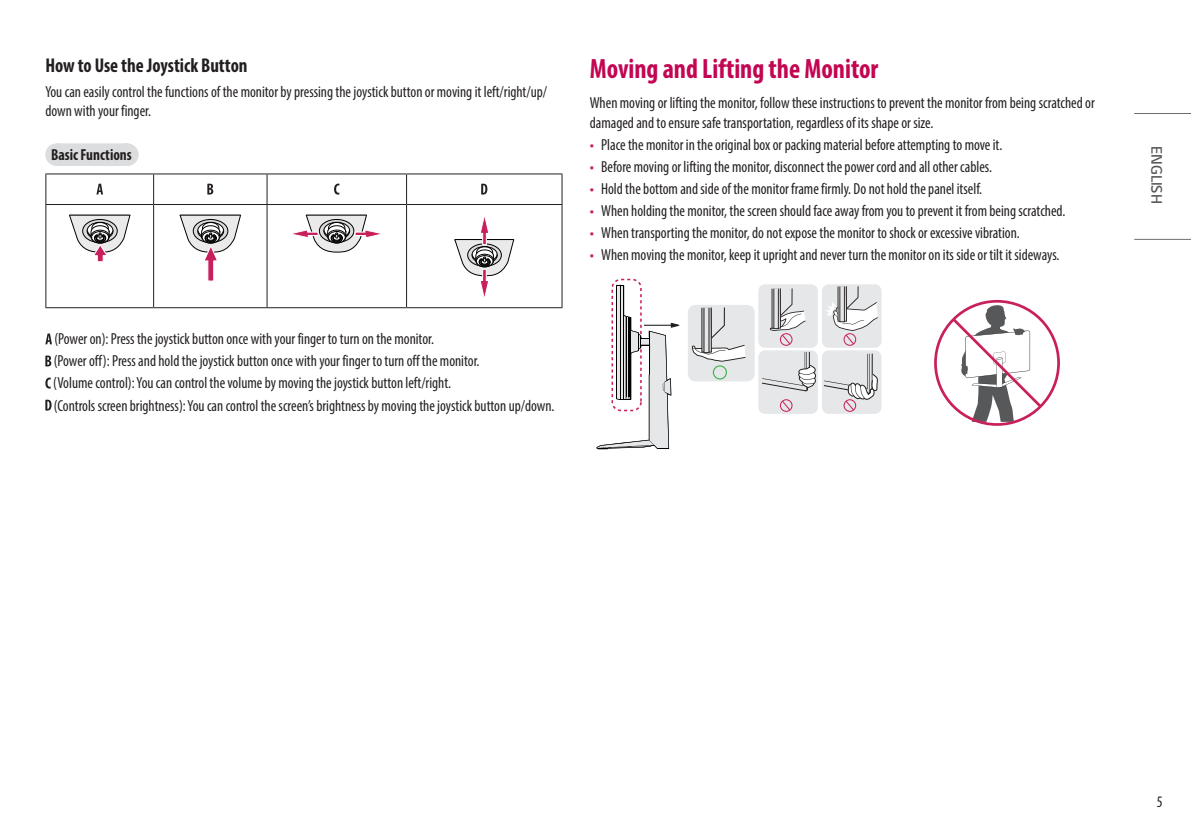
<style>
.page{position:relative;width:1191px;height:840px;background:#fff}
.page>*{position:absolute;margin:0;border:0;box-sizing:border-box;transform-origin:0 0}
.Title2{font:700 condensed 28px "Myriad Pro";color:#c30552;scale:.95 1}
.Title3{font:700 condensed 20px "Myriad Pro";color:#231f20;scale:.95 1}
.Body{font:condensed 16px/19.2px "Myriad Pro";color:#231f20;scale:.95 1}
.Gray_Title{font:700 condensed 16px "Myriad Pro";color:#231f20;scale:.95 1}
.t1{font:300 16px "LG Smart";color:#57585a;scale:.95 1}
.s1{font-family:"LG Smart";font-stretch:normal;color:#c8205d}
</style>
<div class="page">
<hr style="left:1134px;top:113px;width:57px;height:1px;background:#6c6d70">
<hr style="left:1134px;top:239px;width:57px;height:1px;background:#6c6d70">
<div style="left:56px;top:143px;width:71px;height:22px;background:#e9e9ea"></div>
<div style="left:56px;top:144px;width:71px;height:22px;background:#dcdddf"></div>
<svg style="left:125px;top:143px;width:3px;height:23px"></svg>
<hr style="left:45px;top:173px;width:109px;height:1px;background:#231f20">
<hr style="left:45px;top:174px;width:1px;height:30px;background:#231f20">
<hr style="left:154px;top:173px;width:113px;height:1px;background:#231f20">
<hr style="left:153px;top:174px;width:1px;height:30px;background:#231f20">
<hr style="left:267px;top:173px;width:139px;height:1px;background:#231f20">
<hr style="left:266px;top:174px;width:1px;height:30px;background:#231f20">
<hr style="left:406px;top:173px;width:156px;height:1px;background:#231f20">
<hr style="left:406px;top:174px;width:1px;height:30px;background:#231f20">
<hr style="left:561px;top:174px;width:1px;height:30px;background:#231f20">
<hr style="left:45px;top:204px;width:109px;height:1px;background:#231f20">
<hr style="left:45px;top:205px;width:1px;height:102px;background:#231f20">
<hr style="left:154px;top:204px;width:113px;height:1px;background:#231f20">
<hr style="left:153px;top:205px;width:1px;height:102px;background:#231f20">
<hr style="left:267px;top:204px;width:139px;height:1px;background:#231f20">
<hr style="left:266px;top:205px;width:1px;height:102px;background:#231f20">
<hr style="left:406px;top:204px;width:156px;height:1px;background:#231f20">
<hr style="left:406px;top:205px;width:1px;height:102px;background:#231f20">
<hr style="left:561px;top:205px;width:1px;height:102px;background:#231f20">
<hr style="left:45px;top:307px;width:109px;height:1px;background:#231f20">
<hr style="left:154px;top:307px;width:113px;height:1px;background:#231f20">
<hr style="left:267px;top:307px;width:139px;height:1px;background:#231f20">
<hr style="left:406px;top:307px;width:156px;height:1px;background:#231f20">
<svg style="left:96px;top:183px;width:7px;height:11px"></svg>
<svg style="left:207px;top:183px;width:6px;height:11px"></svg>
<svg style="left:334px;top:183px;width:5px;height:11px"></svg>
<svg style="left:481px;top:183px;width:6px;height:11px"></svg>
<svg style="left:69px;top:214px;width:62px;height:48px"></svg>
<svg style="left:179px;top:214px;width:62px;height:67px"></svg>
<svg style="left:292px;top:214px;width:90px;height:39px"></svg>
<svg style="left:454px;top:217px;width:60px;height:80px"></svg>
<svg style="left:45px;top:333px;width:7px;height:11px"></svg>
<svg style="left:45px;top:355px;width:6px;height:11px"></svg>
<svg style="left:45px;top:377px;width:6px;height:11px"></svg>
<svg style="left:45px;top:399px;width:7px;height:11px"></svg>
<div style="left:688px;top:305px;width:66px;height:76px;background:#e6e7e9;border-radius:7px"></div>
<svg style="left:692px;top:307px;width:53px;height:72px"></svg>
<div style="left:758px;top:284px;width:60px;height:63px;background:#e6e7e9;border-radius:7px"></div>
<div style="left:822px;top:284px;width:59px;height:63px;background:#e6e7e9;border-radius:7px"></div>
<svg style="left:770px;top:286px;width:108px;height:59px"></svg>
<div style="left:758px;top:350px;width:60px;height:63px;background:#e6e7e9;border-radius:7px"></div>
<div style="left:822px;top:350px;width:59px;height:63px;background:#e6e7e9;border-radius:7px"></div>
<svg style="left:762px;top:351px;width:116px;height:60px"></svg>
<svg style="left:596px;top:278px;width:83px;height:171px"></svg>
<svg style="left:934px;top:300px;width:126px;height:125px"></svg>
<p class="Title3" style="left:45px;top:53px;width:214px">How to Use the Joystick Button</p>
<p class="Body" style="left:45px;top:81px;width:529px">You can easily control the functions of the monitor by pressing the joystick button or moving it left/right/up/ down with your finger.</p>
<p class="Gray_Title" style="left:51px;top:144px;width:87px">Basic Functions</p>
<p class="Body" style="left:54px;top:329px;width:401px">(Power on): Press the joystick button once with your finger to turn on the monitor.</p>
<p class="Body" style="left:54px;top:351px;width:450px">(Power off): Press and hold the joystick button once with your finger to turn off the monitor.</p>
<p class="Body" style="left:53px;top:373px;width:420px">(Volume control): You can control the volume by moving the joystick button left/right.</p>
<p class="Body" style="left:54px;top:395px;width:528px">(Controls screen brightness): You can control the screen’s brightness by moving the joystick button up/down.</p>
<p class="Title2" style="left:590px;top:51px;width:305px">Moving and Lifting the Monitor</p>
<p class="Body" style="left:590px;top:93px;width:533px">When moving or lifting the monitor, follow these instructions to prevent the monitor from being scratched or damaged and to ensure safe transportation, regardless of its shape or size.</p>
<p class="Body" style="left:590px;top:134px;width:436px"><span class="s1">•</span> Place the monitor in the original box or packing material before attempting to move it.</p>
<p class="Body" style="left:590px;top:156px;width:425px"><span class="s1">•</span> Before moving or lifting the monitor, disconnect the power cord and all other cables.</p>
<p class="Body" style="left:590px;top:178px;width:414px"><span class="s1">•</span> Hold the bottom and side of the monitor frame firmly. Do not hold the panel itself.</p>
<p class="Body" style="left:590px;top:200px;width:502px"><span class="s1">•</span> When holding the monitor, the screen should face away from you to prevent it from being scratched.</p>
<p class="Body" style="left:590px;top:223px;width:454px"><span class="s1">•</span> When transporting the monitor, do not expose the monitor to shock or excessive vibration.</p>
<p class="Body" style="left:590px;top:245px;width:496px"><span class="s1">•</span> When moving the monitor, keep it upright and never turn the monitor on its side or tilt it sideways.</p>
<p class="t1" style="left:1167px;top:146px;width:62px;rotate:90deg">ENGLISH</p>
<p class="Body" style="left:1156px;top:791px;width:8px">5</p>
</div>
